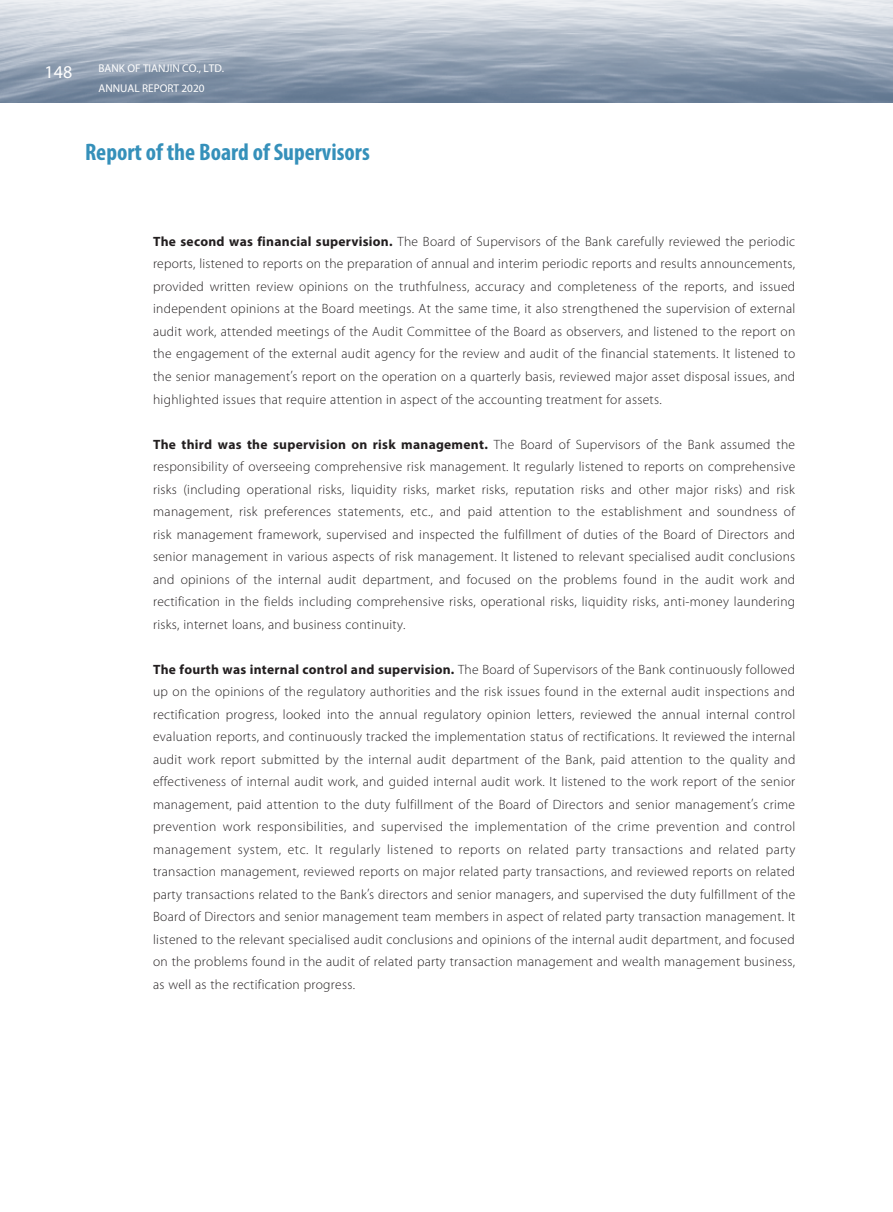
<style>
.page{position:relative;width:893px;height:1212px;background:#fff}
.page>*{position:absolute;margin:0;border:0;box-sizing:border-box;transform-origin:0 0}
.t1{font:700 condensed 24px "Myriad Pro";color:#3590ba}
.t2{font:18px "Myriad Pro";color:#fff}
.t3{font:300 13.5px/22.5px "Myriad Pro";letter-spacing:.02em;color:#231f20;text-align:justify}
.t4{font:11.25px/19.5px "Myriad Pro";color:#fff}
.s1{font-weight:700}
</style>
<div class="page">
<img style="left:0;top:0;width:893px;height:102px">
<h2 class="t2" style="left:45px;top:61px;width:29px">148</h2>
<p class="t4" style="left:99px;top:58px;width:127px">BANK OF TIANJIN CO., LTD.<br>ANNUAL REPORT 2020</p>
<h1 class="t1" style="left:85px;top:137px;width:286px">Report of the Board of Supervisors</h1>
<p class="t3" style="left:153px;top:230px;width:644px"><span class="s1">The second was financial supervision.</span> The Board of Supervisors of the Bank carefully reviewed the periodic reports, listened to reports on the preparation of annual and interim periodic reports and results announcements, provided written review opinions on the truthfulness, accuracy and completeness of the reports, and issued independent opinions at the Board meetings. At the same time, it also strengthened the supervision of external audit work, attended meetings of the Audit Committee of the Board as observers, and listened to the report on the engagement of the external audit agency for the review and audit of the financial statements. It listened to the senior management’s report on the operation on a quarterly basis, reviewed major asset disposal issues, and highlighted issues that require attention in aspect of the accounting treatment for assets.</p>
<p class="t3" style="left:153px;top:433px;width:644px"><span class="s1">The third was the supervision on risk management.</span> The Board of Supervisors of the Bank assumed the responsibility of overseeing comprehensive risk management. It regularly listened to reports on comprehensive risks (including operational risks, liquidity risks, market risks, reputation risks and other major risks) and risk management, risk preferences statements, etc., and paid attention to the establishment and soundness of risk management framework, supervised and inspected the fulfillment of duties of the Board of Directors and senior management in various aspects of risk management. It listened to relevant specialised audit conclusions and opinions of the internal audit department, and focused on the problems found in the audit work and rectification in the fields including comprehensive risks, operational risks, liquidity risks, anti-money laundering risks, internet loans, and business continuity.</p>
<p class="t3" style="left:153px;top:658px;width:644px"><span class="s1">The fourth was internal control and supervision.</span> The Board of Supervisors of the Bank continuously followed up on the opinions of the regulatory authorities and the risk issues found in the external audit inspections and rectification progress, looked into the annual regulatory opinion letters, reviewed the annual internal control evaluation reports, and continuously tracked the implementation status of rectifications. It reviewed the internal audit work report submitted by the internal audit department of the Bank, paid attention to the quality and effectiveness of internal audit work, and guided internal audit work. It listened to the work report of the senior management, paid attention to the duty fulfillment of the Board of Directors and senior management’s crime prevention work responsibilities, and supervised the implementation of the crime prevention and control management system, etc. It regularly listened to reports on related party transactions and related party transaction management, reviewed reports on major related party transactions, and reviewed reports on related party transactions related to the Bank’s directors and senior managers, and supervised the duty fulfillment of the Board of Directors and senior management team members in aspect of related party transaction management. It listened to the relevant specialised audit conclusions and opinions of the internal audit department, and focused on the problems found in the audit of related party transaction management and wealth management business, as well as the rectification progress.</p>
</div>
